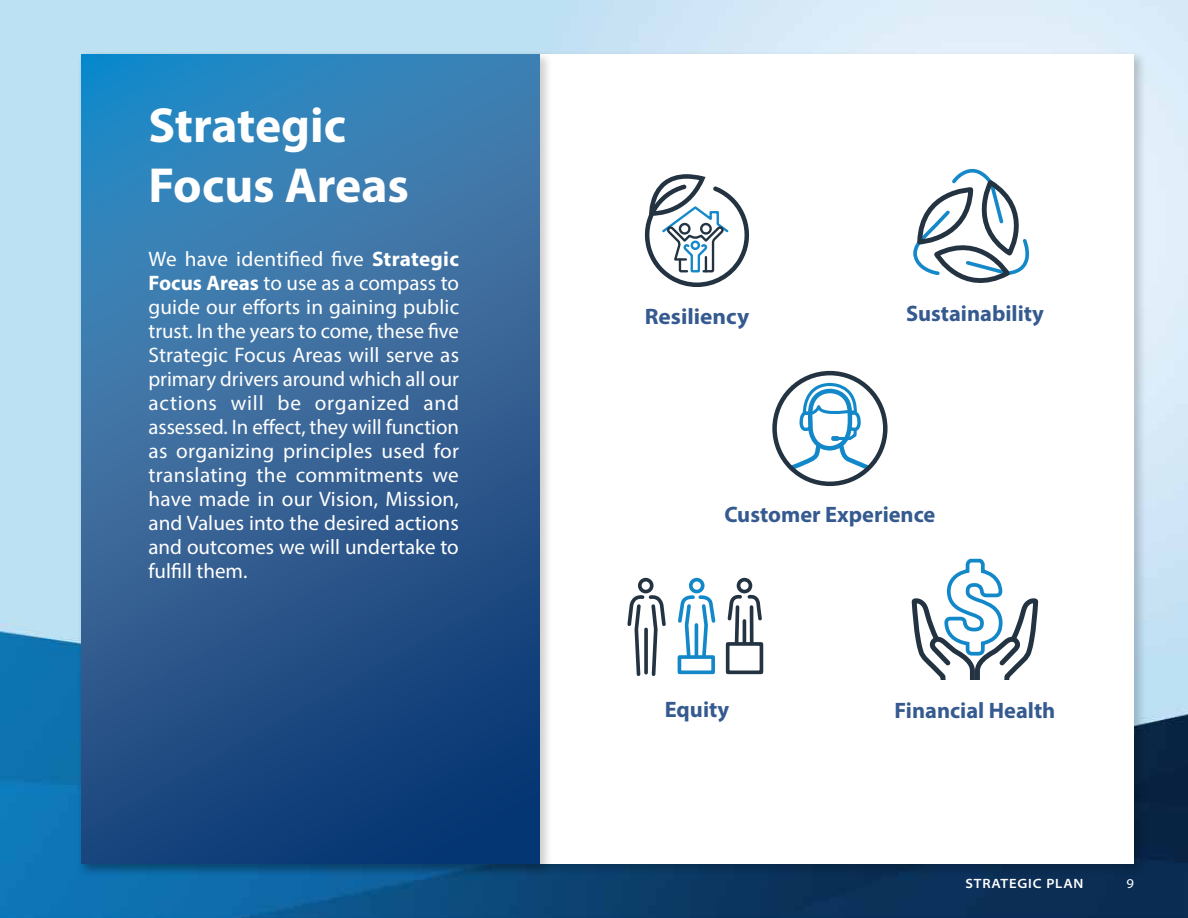
<style>
.page{position:relative;width:1188px;height:918px;background:#fff}
.page>*{position:absolute;margin:0;border:0;box-sizing:border-box;transform-origin:0 0}
.t1{font:700 49.5px/59.4px "Myriad Pro";color:#fff}
.t2{font:700 22.35px "Myriad Pro";color:#355a90}
.t3{font:700 22.35px "Myriad Pro";color:#355a90;scale:1.04 1}
.t4{font:21px/24px "Myriad Pro";color:#fff;text-align:justify}
.t5{font:600 semi-expanded 13.5px "Myriad Pro";letter-spacing:.06em;color:#fff}
.t6{font:semi-expanded 13.5px "Myriad Pro";color:#fff}
.s1{font-weight:700}
</style>
<div class="page">
<img style="left:0;top:0;width:1188px;height:918px">
<div style="left:78px;top:51px;width:1069px;height:826px;background:#000;opacity:.2"></div>
<div style="left:81px;top:54px;width:1053px;height:810px;background:#fff"></div>
<div style="left:78px;top:51px;width:475px;height:826px;background:#000;opacity:.2"></div>
<svg style="left:81px;top:54px;width:459px;height:810px"></svg>
<svg style="left:645px;top:174px;width:104px;height:113px"></svg>
<svg style="left:913px;top:168px;width:117px;height:115px"></svg>
<svg style="left:785px;top:383px;width:89px;height:91px"></svg>
<div style="left:831px;top:436px;width:8px;height:5px;background:#1288c9;border-radius:2px"></div>
<div style="left:772px;top:371px;width:116px;height:115px;border:5px solid #233342;border-radius:50%"></div>
<div style="left:638px;top:578px;width:16px;height:15px;border:4px solid #233342;border-radius:50%"></div>
<svg style="left:627px;top:595px;width:39px;height:81px"></svg>
<div style="left:689px;top:578px;width:16px;height:15px;border:4px solid #1288c9;border-radius:50%"></div>
<div style="left:737px;top:578px;width:15px;height:15px;border:4px solid #233342;border-radius:50%"></div>
<svg style="left:677px;top:595px;width:39px;height:66px"></svg>
<hr style="left:695px;top:625px;width:3px;height:31px;background:#1288c9">
<div style="left:678px;top:655px;width:37px;height:19px;border:4px solid #1288c9"></div>
<div style="left:726px;top:642px;width:37px;height:32px;border:4px solid #233342"></div>
<svg style="left:725px;top:592px;width:39px;height:55px"></svg>
<svg style="left:911px;top:558px;width:128px;height:122px"></svg>
<h1 class="t1" style="left:148px;top:94px;width:262px">Strategic<br>Focus Areas</h1>
<p class="t4" style="left:148px;top:246px;width:312px">We have identified five <span class="s1">Strategic Focus Areas</span> to use as a compass to guide our efforts in gaining public trust. In the years to come, these five Strategic Focus Areas will serve as primary drivers around which all our actions will be organized and assessed. In effect, they will function as organizing principles used for translating the commitments we have made in our Vision, Mission, and Values into the desired actions and outcomes we will undertake to fulfill them.</p>
<p class="t3" style="left:645px;top:302px;width:102px">Resiliency</p>
<p class="t2" style="left:906px;top:299px;width:139px">Sustainability</p>
<p class="t2" style="left:724px;top:500px;width:213px">Customer Experience</p>
<p class="t2" style="left:665px;top:695px;width:66px">Equity</p>
<p class="t2" style="left:895px;top:696px;width:162px">Financial Health</p>
<p class="t5" style="left:965px;top:875px;width:120px">STRATEGIC PLAN</p>
<p class="t6" style="left:1126px;top:875px;width:9px">9</p>
</div>
